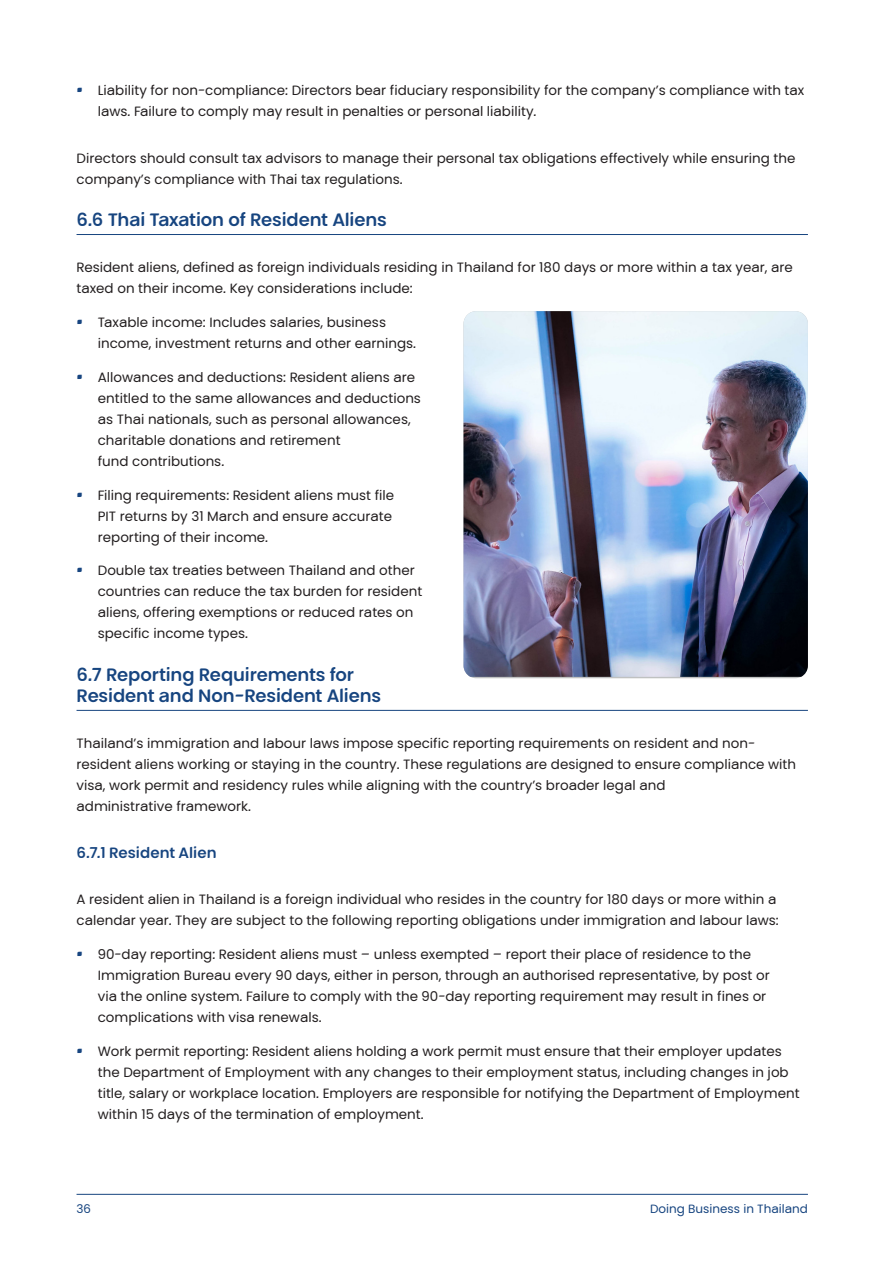
<style>
.page{position:relative;width:893px;height:1263px;background:#fff}
.page>*{position:absolute;margin:0;border:0;box-sizing:border-box;transform-origin:0 0}
.chapter-subhead{font:700 18px/21px "PKF Global Sans";letter-spacing:-.005em;color:#174580}
.chapter-par_header_L1{font:700 15px "PKF Global Sans";color:#174580}
.body{font:13.5px/21px "PKF Global Sans";color:#231f20}
.t1{font:12px "PKF Global Sans";color:#174580}
.s1{font-size:18px;color:#174580}
</style>
<div class="page">
<hr style="left:77px;top:1194px;width:731px;height:1px;background:#174580">
<hr style="left:77px;top:234px;width:731px;height:1px;background:#174580">
<hr style="left:77px;top:710px;width:731px;height:1px;background:#174580">
<img style="left:463px;top:311px;width:345px;height:366px">
<p class="body" style="left:98px;top:80px;width:708px;text-indent:-21px"><span class="s1">·</span> Liability for non-compliance: Directors bear fiduciary responsibility for the company’s compliance with tax laws. Failure to comply may result in penalties or personal liability.</p>
<p class="body" style="left:77px;top:147px;width:720px">Directors should consult tax advisors to manage their personal tax obligations effectively while ensuring the company’s compliance with Thai tax regulations.</p>
<p class="chapter-subhead" style="left:77px;top:209px;width:312px">6.6 Thai Taxation of Resident Aliens</p>
<p class="body" style="left:77px;top:257px;width:718px">Resident aliens, defined as foreign individuals residing in Thailand for 180 days or more within a tax year, are taxed on their income. Key considerations include:</p>
<p class="body" style="left:98px;top:312px;width:320px;text-indent:-21px"><span class="s1">·</span> Taxable income: Includes salaries, business income, investment returns and other earnings.</p>
<p class="body" style="left:98px;top:367px;width:325px;text-indent:-21px"><span class="s1">·</span> Allowances and deductions: Resident aliens are entitled to the same allowances and deductions as Thai nationals, such as personal allowances, charitable donations and retirement<br>fund contributions.</p>
<p class="body" style="left:98px;top:484px;width:298px;text-indent:-21px"><span class="s1">·</span> Filing requirements: Resident aliens must file<br>PIT returns by 31 March and ensure accurate reporting of their income.</p>
<p class="body" style="left:98px;top:560px;width:326px;text-indent:-21px"><span class="s1">·</span> Double tax treaties between Thailand and other countries can reduce the tax burden for resident aliens, offering exemptions or reduced rates on specific income types.</p>
<p class="chapter-subhead" style="left:77px;top:664px;width:306px">6.7 Reporting Requirements for<br>Resident and Non-Resident Aliens</p>
<p class="body" style="left:77px;top:733px;width:721px">Thailand’s immigration and labour laws impose specific reporting requirements on resident and non&shy;resident aliens working or staying in the country. These regulations are designed to ensure compliance with visa, work permit and residency rules while aligning with the country’s broader legal and<br>administrative framework.</p>
<p class="chapter-par_header_L1" style="left:77px;top:843px;width:142px">6.7.1 Resident Alien</p>
<p class="body" style="left:77px;top:889px;width:704px">A resident alien in Thailand is a foreign individual who resides in the country for 180 days or more within a calendar year. They are subject to the following reporting obligations under immigration and labour laws:</p>
<p class="body" style="left:98px;top:944px;width:673px;text-indent:-21px"><span class="s1">·</span> 90-day reporting: Resident aliens must – unless exempted – report their place of residence to the Immigration Bureau every 90 days, either in person, through an authorised representative, by post or via the online system. Failure to comply with the 90-day reporting requirement may result in fines or complications with visa renewals.</p>
<p class="body" style="left:98px;top:1040px;width:703px;text-indent:-21px"><span class="s1">·</span> Work permit reporting: Resident aliens holding a work permit must ensure that their employer updates the Department of Employment with any changes to their employment status, including changes in job title, salary or workplace location. Employers are responsible for notifying the Department of Employment within 15 days of the termination of employment.</p>
<p class="t1" style="left:77px;top:1202px;width:16px">36</p>
<p class="t1" style="left:650px;top:1202px;width:159px">Doing Business in Thailand</p>
</div>
